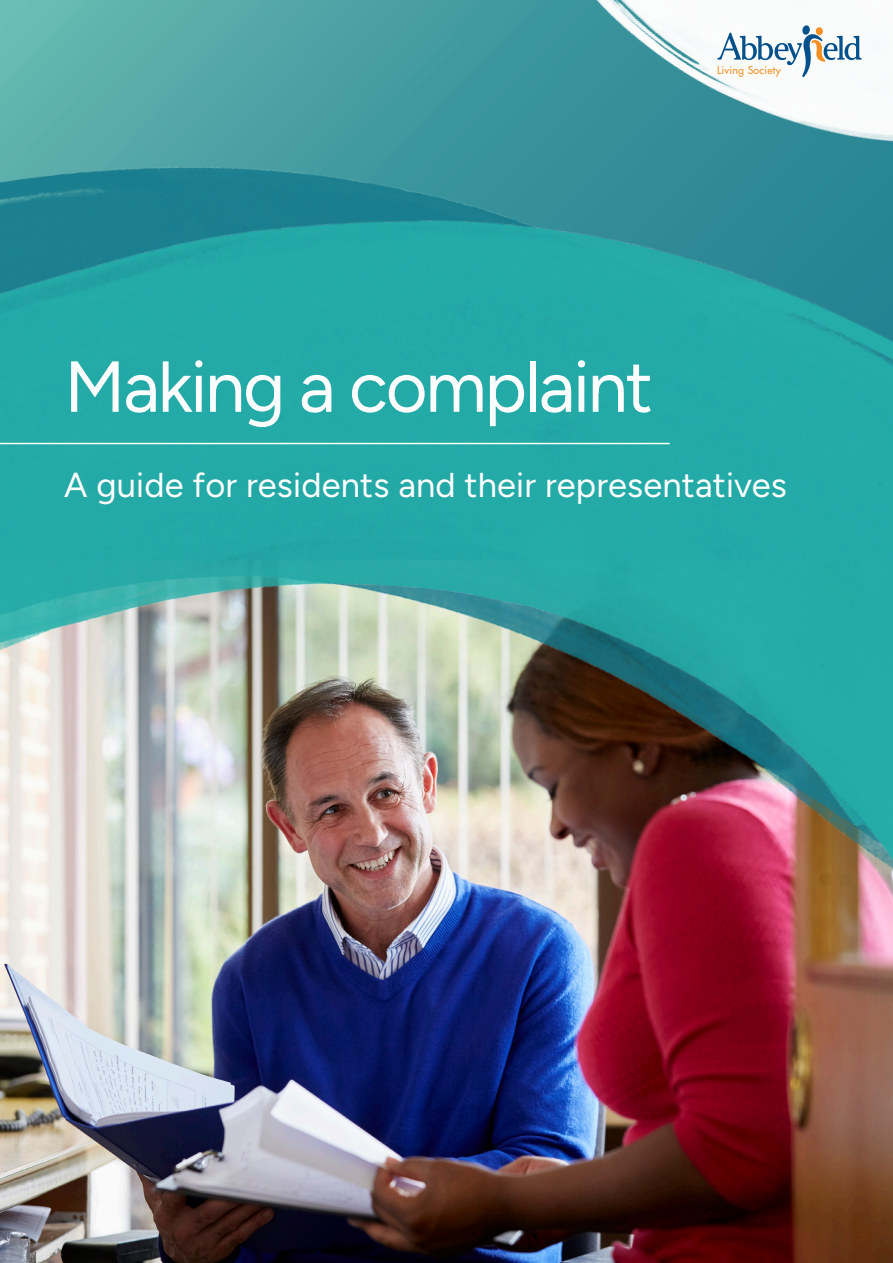
<style>
.page{position:relative;width:893px;height:1263px;background:#fff}
.page>*{position:absolute;margin:0;border:0;box-sizing:border-box;transform-origin:0 0}
.SUB_HEADER{font:72px "Figtree";letter-spacing:-.03em;color:#fff}
.SUB_HEADER-2{font:34.5px "Figtree";letter-spacing:.005em;color:#fff}
.t1{font:500 10.65px "Futura Std";letter-spacing:.025em;color:#f49023}
</style>
<div class="page">
<img style="left:0;top:1073px;width:893px;height:190px">
<img style="left:0;top:1px;width:893px;height:1072px">
<img style="left:0;top:26px;width:893px;height:934px">
<hr style="left:0;top:443px;width:670px;height:1px;background:#fff">
<div style="left:539px;top:0;width:10px;height:184px;background:#38949b"></div>
<img style="left:549px;top:0;width:344px;height:186px">
<svg style="left:717px;top:25px;width:144px;height:52px"></svg>
<p class="t1" style="left:717px;top:63px;width:65px">Living Society</p>
<p class="SUB_HEADER" style="left:64px;top:346px;width:590px">Making a complaint</p>
<p class="SUB_HEADER-2" style="left:64px;top:465px;width:724px">A guide for residents and their representatives</p>
</div>
